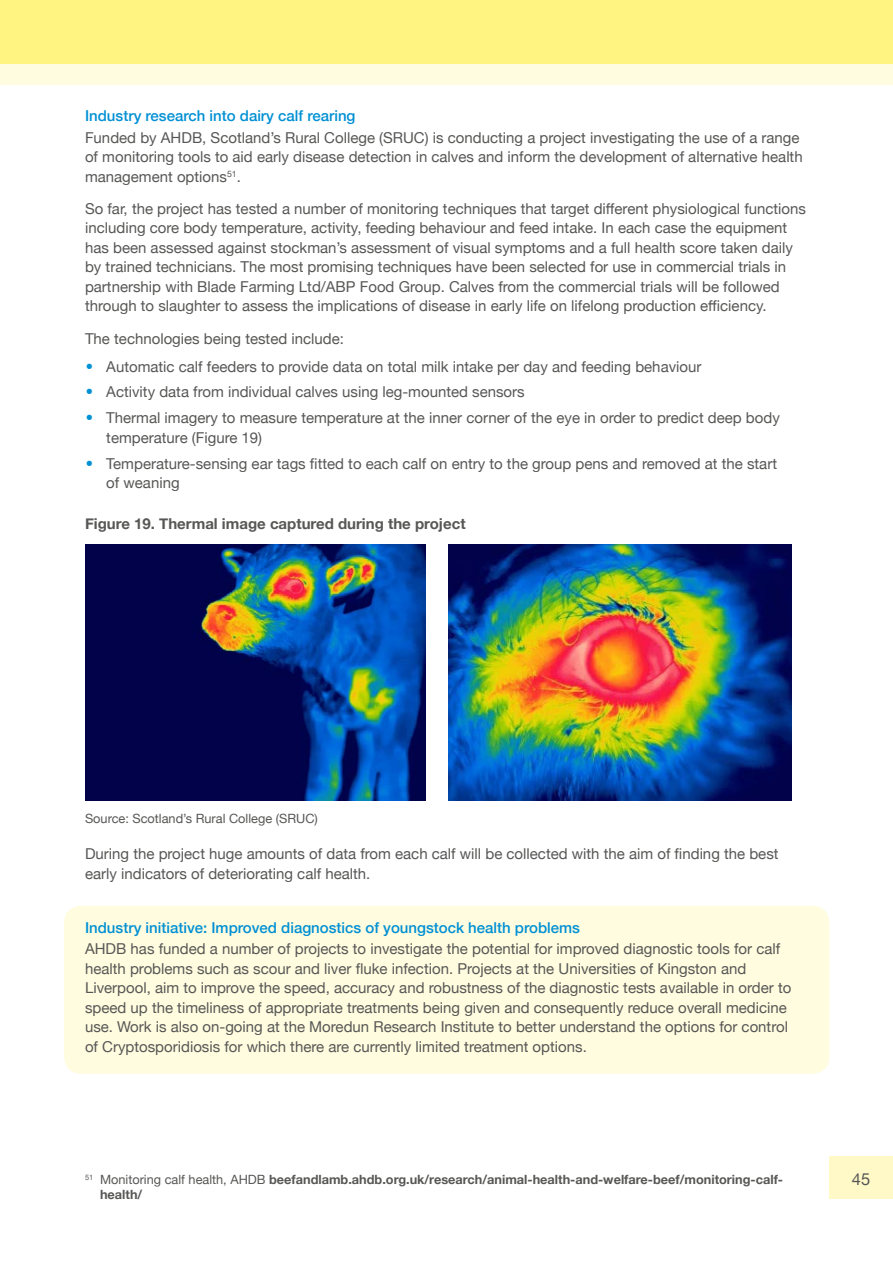
<style>
.page{position:relative;width:893px;height:1263px;background:#fff}
.page>*{position:absolute;margin:0;border:0;box-sizing:border-box;transform-origin:0 0}
.t1{font:16.5px "Helvetica Neue";color:#575756}
.CHAWG_MAIN_BODY{font:15px/19.5px "Helvetica Neue";color:#575756}
.CHAWG_HEADING_2{font:500 15px "Helvetica Neue";color:#0090d4}
.CHAWG_TABLE_REFS{font:700 15px "Helvetica Neue";color:#575756}
.CHAWG_FOOTNOTES{font:700 12.75px/15px "Helvetica Neue";color:#575756}
.CHAWG_FOOTNOTES-2{font:12.75px "Helvetica Neue";color:#575756}
.s1{font-weight:700;font-size:24px;color:#0090d4}
.s2{font-weight:400}
</style>
<div class="page">
<div style="left:0;top:64px;width:893px;height:21px;background:#fffcdf"></div>
<div style="left:0;top:0;width:893px;height:64px;background:#fff482"></div>
<div style="left:829px;top:1157px;width:64px;height:42px;background:#fff9c7"></div>
<div style="left:64px;top:906px;width:765px;height:168px;background:#fffcdf;border-radius:17px"></div>
<img style="left:85px;top:544px;width:341px;height:256px">
<img style="left:449px;top:544px;width:342px;height:256px">
<p class="CHAWG_HEADING_2" style="left:85px;top:104px;width:272px">Industry research into dairy calf rearing</p>
<p class="CHAWG_MAIN_BODY" style="left:85px;top:128px;width:719px">Funded by AHDB, Scotland’s Rural College (SRUC) is conducting a project investigating the use of a range of monitoring tools to aid early disease detection in calves and inform the development of alternative health management options<sup>51</sup>.</p>
<p class="CHAWG_MAIN_BODY" style="left:85px;top:200px;width:722px">So far, the project has tested a number of monitoring techniques that target different physiological functions including core body temperature, activity, feeding behaviour and feed intake. In each case the equipment has been assessed against stockman’s assessment of visual symptoms and a full health score taken daily by trained technicians. The most promising techniques have been selected for use in commercial trials in partnership with Blade Farming Ltd/ABP Food Group. Calves from the commercial trials will be followed through to slaughter to assess the implications of disease in early life on lifelong production efficiency.</p>
<p class="CHAWG_MAIN_BODY" style="left:85px;top:329px;width:260px">The technologies being tested include:</p>
<p class="CHAWG_MAIN_BODY" style="left:85px;top:357px;width:618px"><span class="s1">•</span> Automatic calf feeders to provide data on total milk intake per day and feeding behaviour</p>
<p class="CHAWG_MAIN_BODY" style="left:85px;top:383px;width:441px"><span class="s1">•</span> Activity data from individual calves using leg-mounted sensors</p>
<p class="CHAWG_MAIN_BODY" style="left:106px;top:409px;width:675px;text-indent:-21px"><span class="s1">•</span> Thermal imagery to measure temperature at the inner corner of the eye in order to predict deep body temperature (Figure 19)</p>
<p class="CHAWG_MAIN_BODY" style="left:106px;top:454px;width:672px;text-indent:-21px"><span class="s1">•</span> Temperature-sensing ear tags fitted to each calf on entry to the group pens and removed at the start of weaning</p>
<p class="CHAWG_TABLE_REFS" style="left:85px;top:512px;width:382px">Figure 19. Thermal image captured during the project</p>
<p class="CHAWG_FOOTNOTES-2" style="left:85px;top:809px;width:234px">Source: Scotland’s Rural College (SRUC)</p>
<p class="CHAWG_MAIN_BODY" style="left:85px;top:845px;width:695px">During the project huge amounts of data from each calf will be collected with the aim of finding the best early indicators of deteriorating calf health.</p>
<p class="CHAWG_HEADING_2" style="left:85px;top:915px;width:496px">Industry initiative: Improved diagnostics of youngstock health problems</p>
<p class="CHAWG_MAIN_BODY" style="left:85px;top:940px;width:708px">AHDB has funded a number of projects to investigate the potential for improved diagnostic tools for calf health problems such as scour and liver fluke infection. Projects at the Universities of Kingston and Liverpool, aim to improve the speed, accuracy and robustness of the diagnostic tests available in order to speed up the timeliness of appropriate treatments being given and consequently reduce overall medicine use. Work is also on-going at the Moredun Research Institute to better understand the options for control of Cryptosporidiosis for which there are currently limited treatment options.</p>
<p class="CHAWG_FOOTNOTES" style="left:100px;top:1172px;width:685px;text-indent:-15px"><sup>51</sup> <span class="s2">Monitoring calf health, AHDB</span> beefandlamb.ahdb.org.uk/research/animal-health-and-welfare-beef/monitoring-calf&shy;health/</p>
<p class="t1" style="left:852px;top:1167px;width:20px">45</p>
</div>
